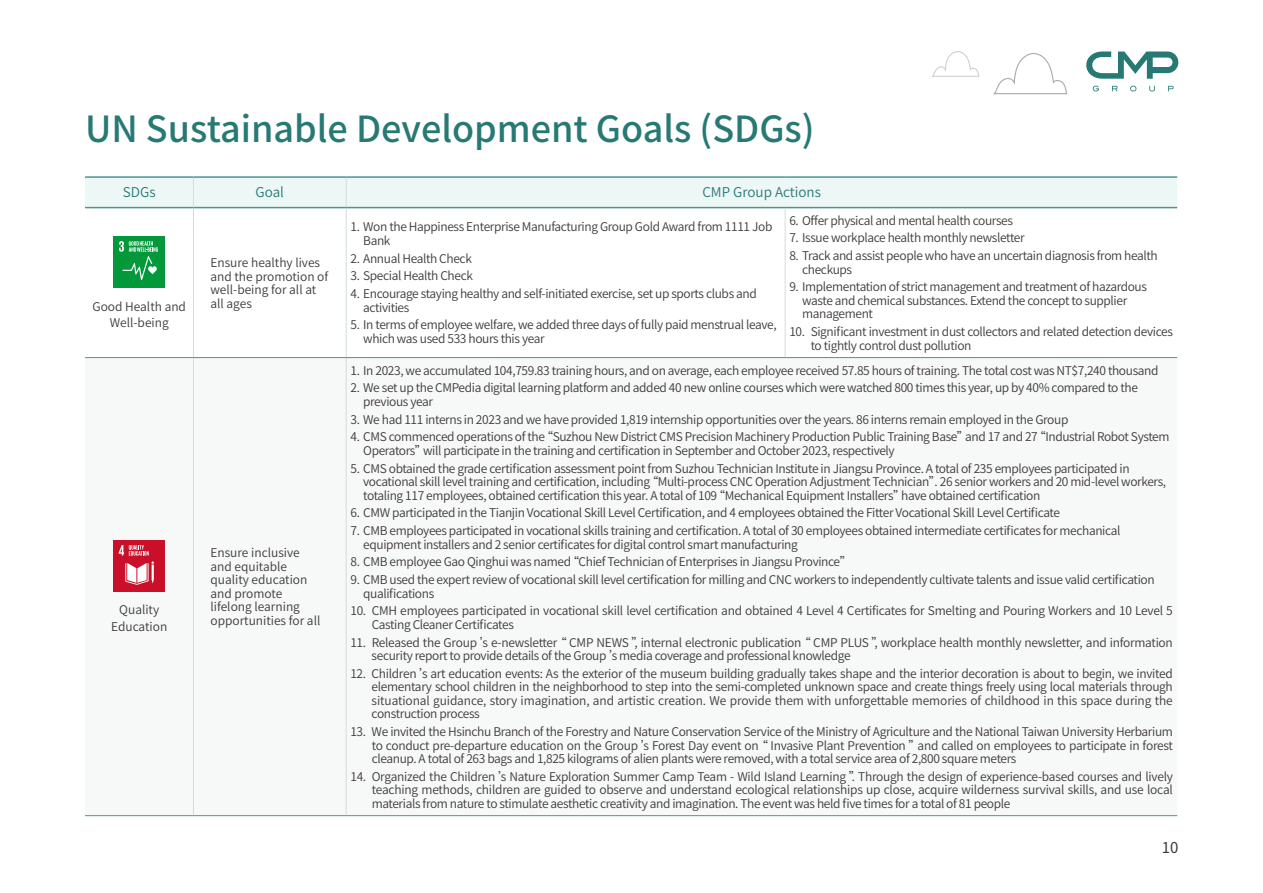
<style>
.page{position:relative;width:1263px;height:893px;background:#fff}
.page>*{position:absolute;margin:0;border:0;box-sizing:border-box;transform-origin:0 0}
.t1{font:500 36px "Noto Sans CJ Ktc";color:#277a74}
.t2{font:15px "Noto Sans CJ Ktc";color:#3e3a39}
.t3{font:600 13.5px "Noto Sans CJ Ktc";color:#277a74}
.t4{font:600 12px/13.5px "Noto Sans CJ Ktc";letter-spacing:-.03em;color:#3e3a39}
.t5{font:600 12px/13.5px "Noto Sans CJ Ktc";color:#3e3a39;text-align:center}
</style>
<div class="page">
<svg style="left:931px;top:51px;width:49px;height:26px"></svg>
<svg style="left:993px;top:53px;width:74px;height:42px"></svg>
<hr style="left:85px;top:176px;width:108px;height:2px;background:#4b9592">
<hr style="left:193px;top:176px;width:153px;height:2px;background:#4b9592">
<hr style="left:346px;top:176px;width:439px;height:2px;background:#4b9592">
<hr style="left:785px;top:176px;width:392px;height:2px;background:#4b9592">
<svg style="left:85px;top:177px;width:1092px;height:31px;background:#e2f0ef"></svg>
<hr style="left:193px;top:208px;width:1px;height:149px;background:#d1dedd">
<hr style="left:346px;top:208px;width:1px;height:149px;background:#d1dedd">
<hr style="left:785px;top:208px;width:1px;height:149px;background:#d1dedd">
<hr style="left:193px;top:358px;width:1px;height:457px;background:#d1dedd">
<hr style="left:346px;top:358px;width:1px;height:457px;background:#d1dedd">
<hr style="left:85px;top:357px;width:108px;height:1px;background:#4b9592">
<hr style="left:193px;top:357px;width:153px;height:1px;background:#4b9592">
<hr style="left:346px;top:357px;width:439px;height:1px;background:#4b9592">
<hr style="left:785px;top:357px;width:392px;height:1px;background:#4b9592">
<hr style="left:85px;top:815px;width:108px;height:1px;background:#4b9592">
<hr style="left:193px;top:815px;width:153px;height:1px;background:#4b9592">
<hr style="left:346px;top:815px;width:439px;height:1px;background:#4b9592">
<hr style="left:785px;top:815px;width:392px;height:1px;background:#4b9592">
<div style="left:114px;top:237px;width:51px;height:51px;background:#03993b"></div>
<svg style="left:119px;top:241px;width:39px;height:39px"></svg>
<div style="left:114px;top:541px;width:51px;height:51px;background:#ca0f2a"></div>
<svg style="left:119px;top:545px;width:35px;height:40px"></svg>
<svg style="left:1086px;top:51px;width:92px;height:28px"></svg>
<svg style="left:1093px;top:86px;width:6px;height:5px"></svg>
<svg style="left:1112px;top:86px;width:5px;height:5px"></svg>
<svg style="left:1130px;top:86px;width:6px;height:5px"></svg>
<svg style="left:1149px;top:86px;width:6px;height:5px"></svg>
<svg style="left:1168px;top:86px;width:5px;height:5px"></svg>
<h1 class="t1" style="left:85px;top:109px;width:731px">UN Sustainable Development Goals (SDGs)</h1>
<p class="t3" style="left:123px;top:185px;width:34px">SDGs</p>
<p class="t3" style="left:256px;top:185px;width:30px">Goal</p>
<p class="t3" style="left:702px;top:185px;width:120px">CMP Group Actions</p>
<p class="t5" style="left:93px;top:298px;width:95px;line-height:16.5px">Good Health and<br>Well-being</p>
<p class="t5" style="left:111px;top:602px;width:58px;line-height:16.5px">Quality<br>Education</p>
<p class="t5" style="left:210px;top:256px;width:119px;text-align:left">Ensure healthy lives and the promotion of well-being for all at all ages</p>
<p class="t5" style="left:210px;top:546px;width:111px;text-align:left">Ensure inclusive and equitable quality education and promote lifelong learning opportunities for all</p>
<p class="t4" style="left:363px;top:221px;width:411px;text-indent:-13px">1. Won the Happiness Enterprise Manufacturing Group Gold Award from 1111 Job<br>Bank</p>
<p class="t4" style="left:350px;top:252px;width:123px">2. Annual Health Check</p>
<p class="t4" style="left:350px;top:270px;width:124px">3. Special Health Check</p>
<p class="t4" style="left:363px;top:287px;width:395px;text-indent:-13px">4. Encourage staying healthy and self-initiated exercise, set up sports clubs and activities</p>
<p class="t4" style="left:363px;top:319px;width:415px;text-indent:-13px">5. In terms of employee welfare, we added three days of fully paid menstrual leave, which was used 533 hours this year</p>
<p class="t4" style="left:789px;top:214px;width:225px">6. Offer physical and mental health courses</p>
<p class="t4" style="left:789px;top:232px;width:237px">7. Issue workplace health monthly newsletter</p>
<p class="t4" style="left:802px;top:249px;width:357px;text-indent:-13px">8. Track and assist people who have an uncertain diagnosis from health checkups</p>
<p class="t4" style="left:802px;top:281px;width:346px;text-indent:-13px">9. Implementation of strict management and treatment of hazardous waste and chemical substances. Extend the concept to supplier management</p>
<p class="t4" style="left:811px;top:325px;width:364px;text-indent:-21px">10. Significant investment in dust collectors and related detection devices to tightly control dust pollution</p>
<p class="t4" style="left:350px;top:364px;width:809px">1. In 2023, we accumulated 104,759.83 training hours, and on average, each employee received 57.85 hours of training. The total cost was NT$7,240 thousand</p>
<p class="t4" style="left:363px;top:381px;width:776px;text-indent:-13px">2. We set up the CMPedia digital learning platform and added 40 new online courses which were watched 800 times this year, up by 40% compared to the previous year</p>
<p class="t4" style="left:350px;top:413px;width:719px">3. We had 111 interns in 2023 and we have provided 1,819 internship opportunities over the years. 86 interns remain employed in the Group</p>
<p class="t4" style="left:363px;top:430px;width:808px;text-indent:-13px">4. CMS commenced operations of the“Suzhou New District CMS Precision Machinery Production Public Training Base”and 17 and 27“Industrial Robot System<br>Operators”will participate in the training and certification in September and October 2023, respectively</p>
<p class="t4" style="left:363px;top:462px;width:804px;text-indent:-13px">5. CMS obtained the grade certification assessment point from Suzhou Technician Institute in Jiangsu Province. A total of 235 employees participated in vocational skill level training and certification, including“Multi-process CNC Operation Adjustment Technician”. 26 senior workers and 20 mid-level workers, totaling 117 employees, obtained certification this year. A total of 109“Mechanical Equipment Installers”have obtained certification</p>
<p class="t4" style="left:350px;top:506px;width:711px">6. CMW participated in the Tianjin Vocational Skill Level Certification, and 4 employees obtained the Fitter Vocational Skill Level Certificate</p>
<p class="t4" style="left:363px;top:524px;width:759px;text-indent:-13px">7. CMB employees participated in vocational skills training and certification. A total of 30 employees obtained intermediate certificates for mechanical equipment installers and 2 senior certificates for digital control smart manufacturing</p>
<p class="t4" style="left:350px;top:555px;width:503px">8. CMB employee Gao Qinghui was named“Chief Technician of Enterprises in Jiangsu Province”</p>
<p class="t4" style="left:363px;top:573px;width:793px;text-indent:-13px">9. CMB used the expert review of vocational skill level certification for milling and CNC workers to independently cultivate talents and issue valid certification qualifications</p>
<p class="t4" style="left:372px;top:604px;width:803px;text-indent:-21px">10. CMH employees participated in vocational skill level certification and obtained 4 Level 4 Certificates for Smelting and Pouring Workers and 10 Level 5<br>Casting Cleaner Certificates</p>
<p class="t4" style="left:372px;top:636px;width:803px;text-indent:-21px">11. Released the Group ’s e-newsletter“ CMP NEWS ”, internal electronic publication“ CMP PLUS ”, workplace health monthly newsletter, and information security report to provide details of the Group ’s media coverage and professional knowledge</p>
<p class="t4" style="left:372px;top:667px;width:803px;text-align:justify;text-indent:-21px">12. Children ’s art education events: As the exterior of the museum building gradually takes shape and the interior decoration is about to begin, we invited elementary school children in the neighborhood to step into the semi-completed unknown space and create things freely using local materials through situational guidance, story imagination, and artistic creation. We provide them with unforgettable memories of childhood in this space during the construction process</p>
<p class="t4" style="left:372px;top:725px;width:803px;text-align:justify;text-indent:-21px">13. We invited the Hsinchu Branch of the Forestry and Nature Conservation Service of the Ministry of Agriculture and the National Taiwan University Herbarium to conduct pre-departure education on the Group ’s Forest Day event on“ Invasive Plant Prevention ”and called on employees to participate in forest cleanup. A total of 263 bags and 1,825 kilograms of alien plants were removed, with a total service area of 2,800 square meters</p>
<p class="t4" style="left:372px;top:770px;width:803px;text-align:justify;text-indent:-21px">14. Organized the Children ’s Nature Exploration Summer Camp Team - Wild Island Learning ”. Through the design of experience-based courses and lively teaching methods, children are guided to observe and understand ecological relationships up close, acquire wilderness survival skills, and use local materials from nature to stimulate aesthetic creativity and imagination. The event was held five times for a total of 81 people</p>
<p class="t2" style="left:1162px;top:839px;width:18px">10</p>
</div>
